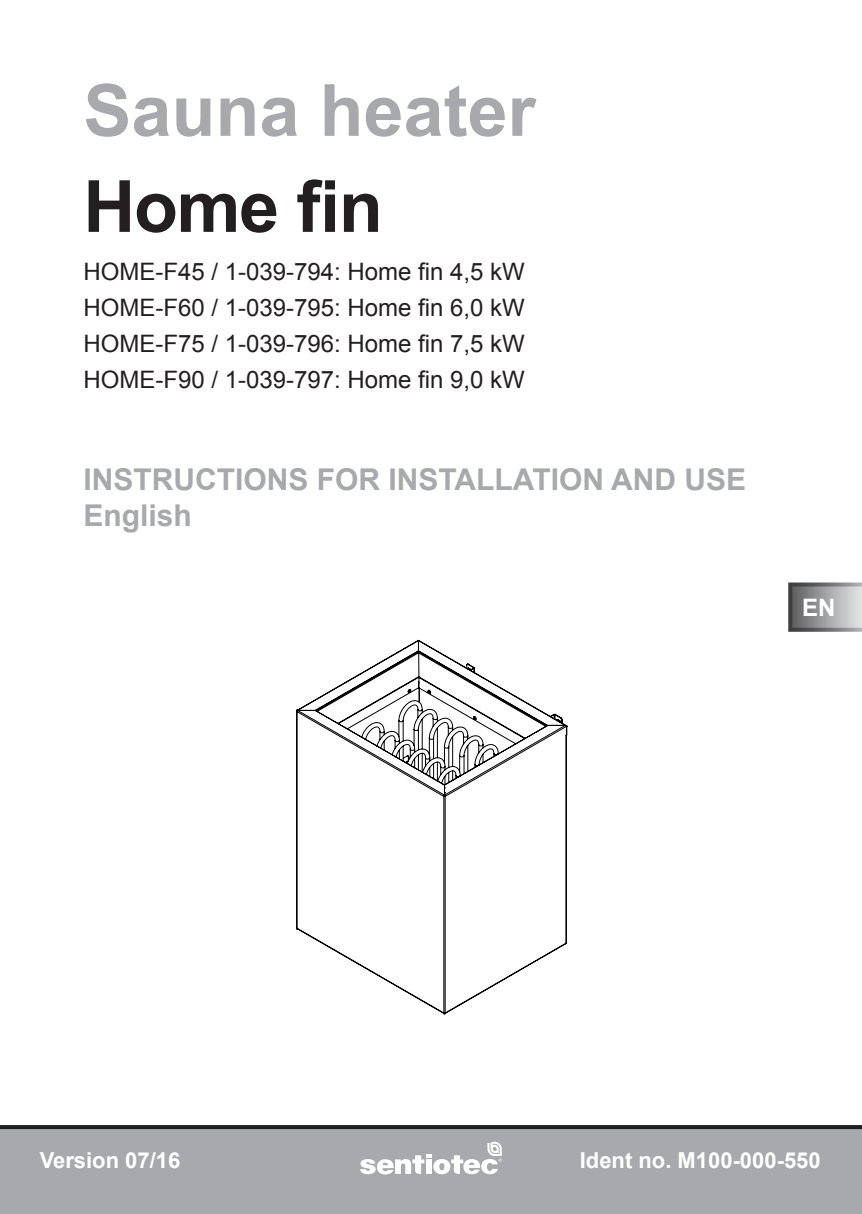
<style>
.page{position:relative;width:862px;height:1214px;background:#fff}
.page>*{position:absolute;margin:0;border:0;box-sizing:border-box;transform-origin:0 0}
.t1{font:700 72px "Arial";color:#a8a9ad}
.t2{font:700 72px "Arial";color:#231f20}
.t3{font:700 30px/36px "Arial";color:#a8a9ad}
.t4{font:24px/36px "Arial";color:#231f20;text-align:justify}
.t5{font:700 24px "Arial";color:#fff}
.t6{font:700 22px "Arial";color:#fff}
</style>
<div class="page">
<div style="left:1px;top:1129px;width:860px;height:83px;background:#a8a9ad"></div>
<div style="left:0;top:1128px;width:862px;height:85px;border:2px solid #a8a9ad"></div>
<svg style="left:0;top:1125px;width:862px;height:3px;background:#272324"></svg>
<svg style="left:360px;top:1141px;width:142px;height:33px"></svg>
<svg style="left:788px;top:582px;width:74px;height:49px;background:#98989a"></svg>
<svg style="left:296px;top:639px;width:272px;height:375px"></svg>
<h1 class="t1" style="left:83px;top:60px;width:454px">Sauna heater</h1>
<h1 class="t2" style="left:83px;top:156px;width:301px">Home fin</h1>
<p class="t4" style="left:83px;top:253px;width:443px">HOME-F45 / 1-039-794: Home fin 4,5 kW HOME-F60 / 1-039-795: Home fin 6,0 kW HOME-F75 / 1-039-796: Home fin 7,5 kW HOME-F90 / 1-039-797: Home fin 9,0 kW</p>
<p class="t3" style="left:83px;top:461px;width:664px">INSTRUCTIONS FOR INSTALLATION AND USE<br>English</p>
<p class="t5" style="left:802px;top:590px;width:35px">EN</p>
<p class="t6" style="left:40px;top:1144px;width:142px">Version 07/16</p>
<p class="t6" style="left:580px;top:1144px;width:242px">Ident no. M100-000-550</p>
</div>
